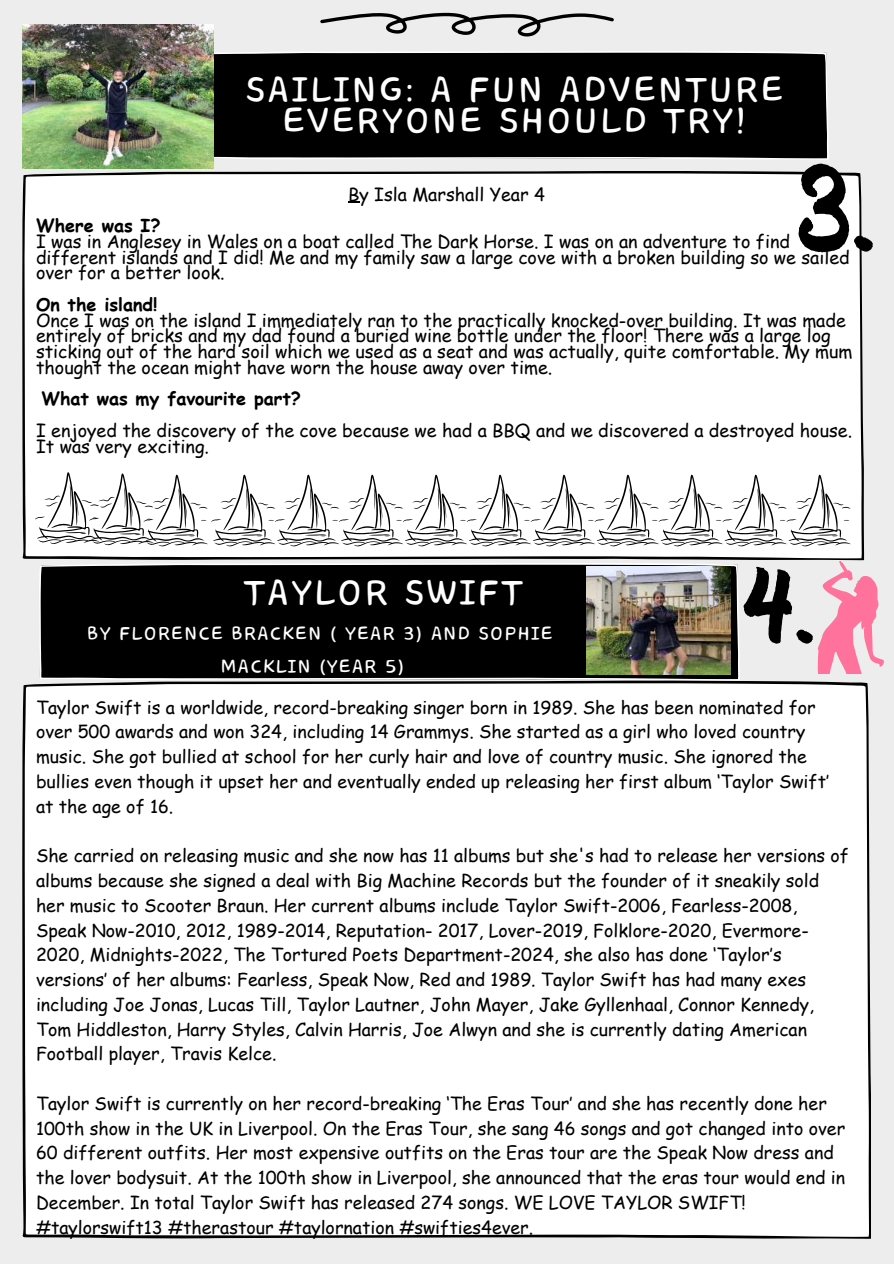
<style>
.page{position:relative;width:894px;height:1264px;background:#fff}
.page>*{position:absolute;margin:0;border:0;box-sizing:border-box;transform-origin:0 0}
.t1{font:120px "Bosk";color:#000}
.t2{font:105.3px "Bosk";color:#000}
.t3{font:45.75px "Core Bandi Face";color:#fff}
.t4{font:24px/32.7px "Core Bandi Face";color:#fff}
.t5{font:18px/15.8px "Comic Sans MS";color:#000}
.t6{font:700 18px "Comic Sans MS";color:#000}
.t7{font:17.85px/24.8px "Comic Sans MS";color:#000}
</style>
<div class="page">
<div style="left:0;top:0;width:893px;height:1263px;background:#ededed"></div>
<div style="left:22px;top:171px;width:841px;height:389px;background:#fff"></div>
<div style="left:214px;top:51px;width:614px;height:108px;background:#000"></div>
<div style="left:22px;top:680px;width:849px;height:558px;background:#fff"></div>
<div style="left:39px;top:563px;width:700px;height:117px;background:#000"></div>
<svg style="left:320px;top:13px;width:293px;height:23px"></svg>
<svg style="left:817px;top:560px;width:67px;height:114px"></svg>
<img style="left:22px;top:25px;width:192px;height:144px">
<svg style="left:35px;top:472px;width:815px;height:74px"></svg>
<img style="left:586px;top:566px;width:144px;height:108px">
<h3 class="t3" style="left:245px;top:65px;width:541px">SAILING: A FUN ADVENTURE</h3>
<h3 class="t3" style="left:282px;top:97px;width:467px">EVERYONE SHOULD TRY!</h3>
<h1 class="t1" style="left:795px;top:162px;width:81px">3.</h1>
<p class="t5" style="left:348px;top:185px;width:198px">By Isla Marshall Year 4</p>
<p class="t6" style="left:36px;top:212px;width:126px">Where was I?</p>
<p class="t5" style="left:36px;top:233px;width:815px">I was in Anglesey in Wales on a boat called The Dark Horse. I was on an adventure to find different islands and I did! Me and my family saw a large cove with a broken building so we sailed over for a better look.</p>
<p class="t6" style="left:36px;top:291px;width:123px">On the island!</p>
<p class="t5" style="left:36px;top:311px;width:817px">Once I was on the island I immediately ran to the practically knocked-over building. It was made entirely of bricks and my dad found a buried wine bottle under the floor! There was a large log sticking out of the hard soil which we used as a seat and was actually, quite comfortable. My mum thought the ocean might have worn the house away over time.</p>
<p class="t6" style="left:41px;top:385px;width:261px">What was my favourite part?</p>
<p class="t5" style="left:36px;top:422px;width:817px">I enjoyed the discovery of the cove because we had a BBQ and we discovered a destroyed house.<br>It was very exciting.</p>
<h2 class="t2" style="left:741px;top:564px;width:75px">4.</h2>
<h3 class="t3" style="left:243px;top:569px;width:282px">TAYLOR SWIFT</h3>
<h3 class="t4" style="left:220px;top:618px;width:334px;text-indent:-134px">BY FLORENCE BRACKEN ( YEAR 3) AND SOPHIE<br>MACKLIN (YEAR 5)</h3>
<p class="t7" style="left:36px;top:694px;width:794px">Taylor Swift is a worldwide, record-breaking singer born in 1989. She has been nominated for over 500 awards and won 324, including 14 Grammys. She started as a girl who loved country music. She got bullied at school for her curly hair and love of country music. She ignored the bullies even though it upset her and eventually ended up releasing her first album ‘Taylor Swift’ at the age of 16.</p>
<p class="t7" style="left:36px;top:842px;width:814px">She carried on releasing music and she now has 11 albums but she's had to release her versions of albums because she signed a deal with Big Machine Records but the founder of it sneakily sold her music to Scooter Braun. Her current albums include Taylor Swift-2006, Fearless-2008, Speak Now-2010, 2012, 1989-2014, Reputation- 2017, Lover-2019, Folklore-2020, Evermore-2020, Midnights-2022, The Tortured Poets Department-2024, she also has done ‘Taylor’s versions’ of her albums: Fearless, Speak Now, Red and 1989. Taylor Swift has had many exes including Joe Jonas, Lucas Till, Taylor Lautner, John Mayer, Jake Gyllenhaal, Connor Kennedy, Tom Hiddleston, Harry Styles, Calvin Harris, Joe Alwyn and she is currently dating American Football player, Travis Kelce.</p>
<p class="t7" style="left:36px;top:1090px;width:810px">Taylor Swift is currently on her record-breaking ‘The Eras Tour’ and she has recently done her 100th show in the UK in Liverpool. On the Eras Tour, she sang 46 songs and got changed into over 60 different outfits. Her most expensive outfits on the Eras tour are the Speak Now dress and the lover bodysuit. At the 100th show in Liverpool, she announced that the eras tour would end in December. In total Taylor Swift has released 274 songs. WE LOVE TAYLOR SWIFT! #taylorswift13 #therastour #taylornation #swifties4ever.</p>
</div>
